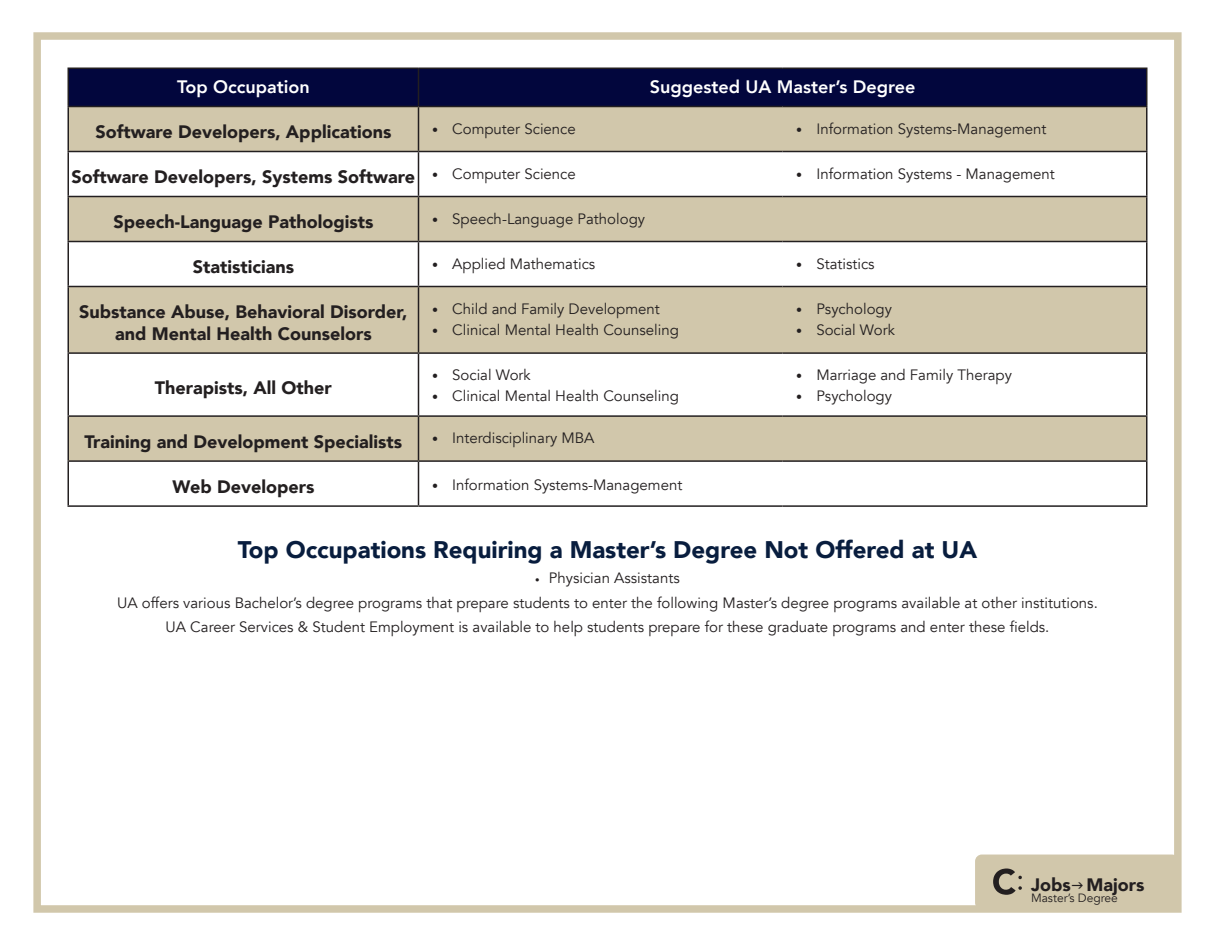
<style>
.page{position:relative;width:1215px;height:945px;background:#fff}
.page>*{position:absolute;margin:0;border:0;box-sizing:border-box;transform-origin:0 0}
.t1{font:900 24px "Avenir";color:#081d3e}
.t2{font:900 18px/21.6px "Avenir";color:#231f20;text-align:center}
.t3{font:800 18px "Avenir";color:#fff}
.t4{font:15px/24px "Avenir";color:#231f20;text-align:center}
.t5{font:12px "Avenir";color:#231f20}
.s1{font-size:12px}
.s2{font-size:9px}
</style>
<div class="page">
<div style="left:975px;top:855px;width:204px;height:54px;background:#d1c7ab;border-radius:7px"></div>
<div style="left:33px;top:32px;width:1149px;height:881px;border:8px solid #d1c7ab"></div>
<svg style="left:993px;top:869px;width:29px;height:26px"></svg>
<div style="left:69px;top:69px;width:1077px;height:37px;background:#02063d"></div>
<div style="left:69px;top:107px;width:1077px;height:353px;background:#d1c7ab"></div>
<svg style="left:69px;top:152px;width:1077px;height:263px"></svg>
<hr style="left:68px;top:68px;width:350px;height:1px;background:#231f20">
<hr style="left:68px;top:69px;width:1px;height:37px;background:#231f20">
<hr style="left:418px;top:68px;width:365px;height:1px;background:#231f20">
<hr style="left:418px;top:69px;width:1px;height:37px;background:#231f20">
<hr style="left:783px;top:68px;width:365px;height:1px;background:#231f20">
<hr style="left:1146px;top:69px;width:2px;height:37px;background:#231f20">
<hr style="left:68px;top:106px;width:350px;height:1px;background:#231f20">
<hr style="left:68px;top:107px;width:1px;height:44px;background:#231f20">
<hr style="left:68px;top:151px;width:350px;height:1px;background:#231f20">
<hr style="left:68px;top:152px;width:1px;height:44px;background:#231f20">
<hr style="left:68px;top:196px;width:350px;height:1px;background:#231f20">
<hr style="left:68px;top:197px;width:1px;height:44px;background:#231f20">
<hr style="left:68px;top:241px;width:350px;height:1px;background:#231f20">
<hr style="left:68px;top:242px;width:1px;height:44px;background:#231f20">
<hr style="left:68px;top:286px;width:350px;height:1px;background:#231f20">
<hr style="left:68px;top:287px;width:1px;height:65px;background:#231f20">
<hr style="left:68px;top:352px;width:350px;height:2px;background:#231f20">
<hr style="left:68px;top:354px;width:1px;height:61px;background:#231f20">
<hr style="left:68px;top:415px;width:350px;height:2px;background:#231f20">
<hr style="left:68px;top:417px;width:1px;height:43px;background:#231f20">
<hr style="left:68px;top:460px;width:350px;height:2px;background:#231f20">
<hr style="left:68px;top:462px;width:1px;height:43px;background:#231f20">
<hr style="left:68px;top:505px;width:350px;height:2px;background:#231f20">
<hr style="left:418px;top:106px;width:365px;height:1px;background:#231f20">
<hr style="left:418px;top:107px;width:1px;height:44px;background:#231f20">
<hr style="left:783px;top:106px;width:365px;height:1px;background:#231f20">
<hr style="left:1146px;top:107px;width:2px;height:44px;background:#231f20">
<hr style="left:418px;top:151px;width:365px;height:1px;background:#231f20">
<hr style="left:418px;top:152px;width:1px;height:44px;background:#231f20">
<hr style="left:783px;top:151px;width:365px;height:1px;background:#231f20">
<hr style="left:1146px;top:152px;width:2px;height:44px;background:#231f20">
<hr style="left:418px;top:196px;width:365px;height:1px;background:#231f20">
<hr style="left:418px;top:197px;width:1px;height:44px;background:#231f20">
<hr style="left:783px;top:196px;width:365px;height:1px;background:#231f20">
<hr style="left:1146px;top:197px;width:2px;height:44px;background:#231f20">
<hr style="left:418px;top:241px;width:365px;height:1px;background:#231f20">
<hr style="left:418px;top:242px;width:1px;height:44px;background:#231f20">
<hr style="left:783px;top:241px;width:365px;height:1px;background:#231f20">
<hr style="left:1146px;top:242px;width:2px;height:44px;background:#231f20">
<hr style="left:418px;top:286px;width:365px;height:1px;background:#231f20">
<hr style="left:418px;top:287px;width:1px;height:65px;background:#231f20">
<hr style="left:783px;top:286px;width:365px;height:1px;background:#231f20">
<hr style="left:1146px;top:287px;width:2px;height:65px;background:#231f20">
<hr style="left:418px;top:352px;width:365px;height:2px;background:#231f20">
<hr style="left:418px;top:354px;width:1px;height:61px;background:#231f20">
<hr style="left:783px;top:352px;width:365px;height:2px;background:#231f20">
<hr style="left:1146px;top:354px;width:2px;height:61px;background:#231f20">
<hr style="left:418px;top:415px;width:365px;height:2px;background:#231f20">
<hr style="left:418px;top:417px;width:1px;height:43px;background:#231f20">
<hr style="left:783px;top:415px;width:365px;height:2px;background:#231f20">
<hr style="left:1146px;top:417px;width:2px;height:43px;background:#231f20">
<hr style="left:418px;top:460px;width:365px;height:2px;background:#231f20">
<hr style="left:418px;top:462px;width:1px;height:43px;background:#231f20">
<hr style="left:783px;top:460px;width:365px;height:2px;background:#231f20">
<hr style="left:1146px;top:462px;width:2px;height:43px;background:#231f20">
<hr style="left:418px;top:505px;width:365px;height:2px;background:#231f20">
<hr style="left:783px;top:505px;width:365px;height:2px;background:#231f20">
<p class="t3" style="left:177px;top:73px;width:134px">Top Occupation</p>
<p class="t3" style="left:650px;top:73px;width:267px">Suggested UA Master’s Degree</p>
<p class="t2" style="left:95px;top:120px;width:297px">Software Developers, Applications</p>
<p class="t4" style="left:432px;top:117px;width:145px"><span class="s1">•</span> Computer Science</p>
<p class="t4" style="left:796px;top:117px;width:252px"><span class="s1">•</span> Information Systems-Management</p>
<p class="t2" style="left:72px;top:165px;width:345px">Software Developers, Systems Software</p>
<p class="t4" style="left:432px;top:162px;width:145px"><span class="s1">•</span> Computer Science</p>
<p class="t4" style="left:796px;top:162px;width:260px"><span class="s1">•</span> Information Systems - Management</p>
<p class="t2" style="left:113px;top:210px;width:261px">Speech-Language Pathologists</p>
<p class="t4" style="left:432px;top:207px;width:215px"><span class="s1">•</span> Speech-Language Pathology</p>
<p class="t2" style="left:193px;top:255px;width:103px">Statisticians</p>
<p class="t4" style="left:432px;top:252px;width:165px"><span class="s1">•</span> Applied Mathematics</p>
<p class="t4" style="left:796px;top:252px;width:80px"><span class="s1">•</span> Statistics</p>
<p class="t2" style="left:79px;top:300px;width:330px">Substance Abuse, Behavioral Disorder, and Mental Health Counselors</p>
<p class="t4" style="left:432px;top:297px;width:229px"><span class="s1">•</span> Child and Family Development</p>
<p class="t4" style="left:796px;top:297px;width:97px"><span class="s1">•</span> Psychology</p>
<p class="t4" style="left:796px;top:318px;width:100px"><span class="s1">•</span> Social Work</p>
<p class="t4" style="left:432px;top:318px;width:248px"><span class="s1">•</span> Clinical Mental Health Counseling</p>
<p class="t2" style="left:155px;top:376px;width:178px">Therapists, All Other</p>
<p class="t4" style="left:432px;top:363px;width:100px"><span class="s1">•</span> Social Work</p>
<p class="t4" style="left:432px;top:384px;width:248px"><span class="s1">•</span> Clinical Mental Health Counseling</p>
<p class="t2" style="left:85px;top:430px;width:319px">Training and Development Specialists</p>
<p class="t4" style="left:432px;top:426px;width:164px"><span class="s1">•</span> Interdisciplinary MBA</p>
<p class="t2" style="left:172px;top:475px;width:144px">Web Developers</p>
<p class="t4" style="left:432px;top:473px;width:252px"><span class="s1">•</span> Information Systems-Management</p>
<p class="t4" style="left:796px;top:363px;width:217px"><span class="s1">•</span> Marriage and Family Therapy</p>
<p class="t4" style="left:796px;top:384px;width:97px"><span class="s1">•</span> Psychology</p>
<p class="t1" style="left:238px;top:529px;width:741px">Top Occupations Requiring a Master’s Degree Not Offered at UA</p>
<p class="t4" style="left:535px;top:566px;width:146px"><span class="s2">•</span> Physician Assistants</p>
<p class="t4" style="left:117px;top:591px;width:982px">UA offers various Bachelor’s degree programs that prepare students to enter the following Master’s degree programs available at other institutions.<br>UA Career Services &amp; Student Employment is available to help students prepare for these graduate programs and enter these fields.</p>
<p class="t2" style="left:1031px;top:873px;width:115px">Jobs Majors</p>
<p class="t5" style="left:1031px;top:891px;width:88px">Master’s Degree</p>
</div>
